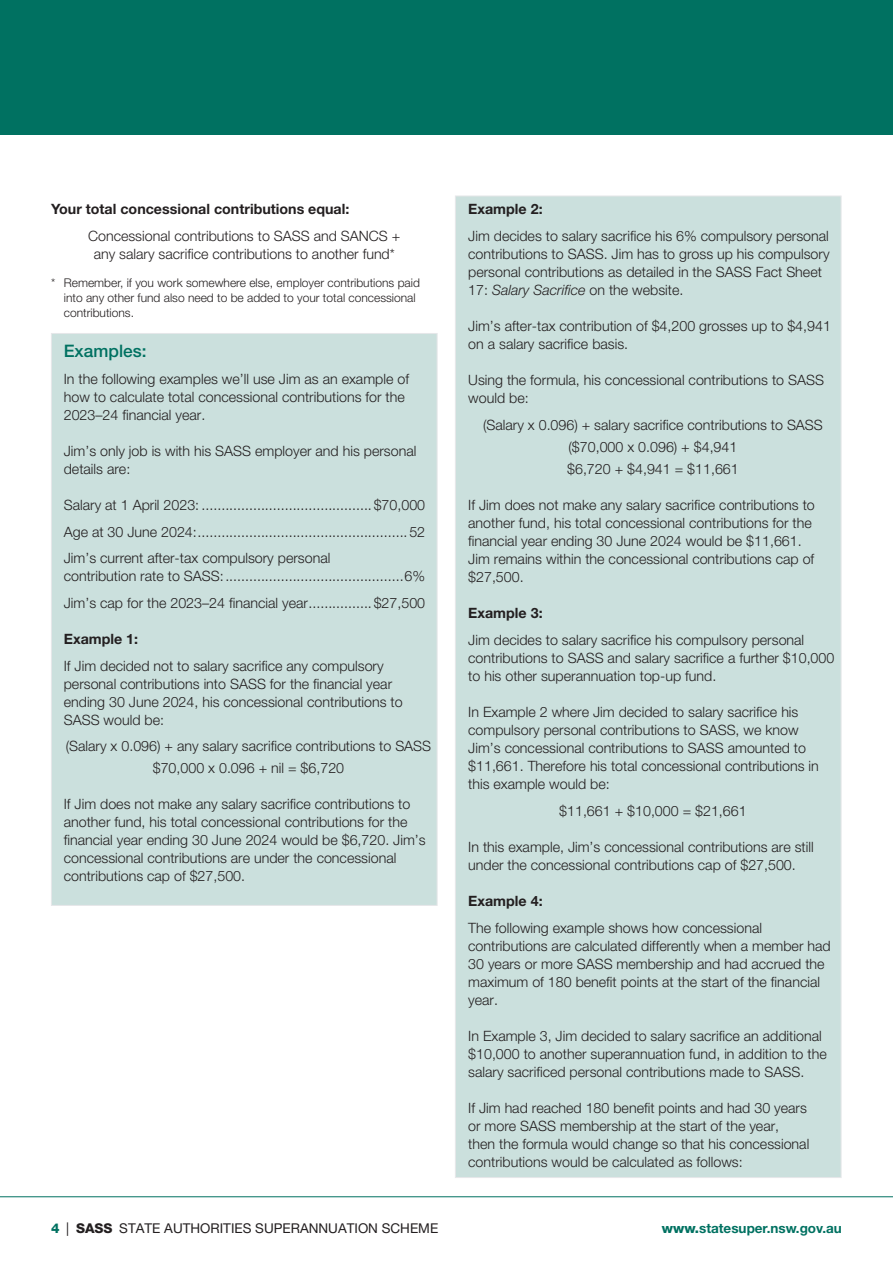
<style>
.page{position:relative;width:893px;height:1263px;background:#fff}
.page>*{position:absolute;margin:0;border:0;box-sizing:border-box;transform-origin:0 0}
.t1{font:500 17.25px "Helvetica Neue LT Pro";color:#007161}
.HEADING_JULY{font:300 14.25px/18px "Helvetica Neue LT Pro";color:#231f20}
.HEADING_JULY-2{font:700 14.25px "Helvetica Neue LT Std";color:#231f20}
.t2{font:13.5px "Helvetica Neue LT Pro";color:#231f20}
.t3{font:700 13.5px "Helvetica Neue LT Std";color:#007161}
.Note_text{font:300 12px/15px "Helvetica Neue LT Pro";color:#231f20}
.s1{font-style:italic}
.s2{font-family:"Helvetica Neue LT Std";font-weight:800;color:#007161}
.s3{font-family:"Helvetica Neue LT Std";font-weight:800}
.s4{font-weight:800}
</style>
<div class="page">
<hr style="left:0;top:1196px;width:893px;height:1px;background:#007161">
<div style="left:0;top:0;width:893px;height:135px;background:#007161"></div>
<div style="left:455px;top:196px;width:386px;height:982px;background:#cbe0dd;border:1px solid #e6e7e9"></div>
<div style="left:51px;top:333px;width:386px;height:573px;background:#cbe0dd;border:1px solid #e6e7e9"></div>
<p class="HEADING_JULY-2" style="left:51px;top:200px;width:300px">Your total concessional contributions equal:</p>
<p class="HEADING_JULY" style="left:88px;top:226px;width:314px">Concessional contributions to SASS and SANCS +</p>
<p class="HEADING_JULY" style="left:94px;top:244px;width:303px">any salary sacrifice contributions to another fund*</p>
<p class="Note_text" style="left:64px;top:275px;width:358px;text-indent:-13px">* Remember, if you work somewhere else, employer contributions paid into any other fund also need to be added to your total concessional contributions.</p>
<p class="t1" style="left:64px;top:341px;width:84px">Examples:</p>
<p class="HEADING_JULY" style="left:64px;top:370px;width:347px">In the following examples we’ll use Jim as an example of how to calculate total concessional contributions for the<br>2023–24 financial year.</p>
<p class="HEADING_JULY" style="left:64px;top:442px;width:354px">Jim’s only job is with his SASS employer and his personal details are:</p>
<p class="HEADING_JULY" style="left:64px;top:496px;width:363px">Salary at 1 April 2023: ...........................................$70,000</p>
<p class="HEADING_JULY" style="left:64px;top:522px;width:363px">Age at 30 June 2024:.....................................................52</p>
<p class="HEADING_JULY" style="left:64px;top:549px;width:268px">Jim’s current after-tax compulsory personal</p>
<p class="HEADING_JULY" style="left:64px;top:567px;width:363px">contribution rate to SASS:.............................................6%</p>
<p class="HEADING_JULY" style="left:64px;top:593px;width:363px">Jim’s cap for the 2023–24 financial year................$27,500</p>
<p class="HEADING_JULY-2" style="left:64px;top:630px;width:76px">Example 1:</p>
<p class="HEADING_JULY" style="left:64px;top:656px;width:340px">If Jim decided not to salary sacrifice any compulsory personal contributions into SASS for the financial year ending 30 June 2024, his concessional contributions to SASS would be:</p>
<p class="HEADING_JULY" style="left:66px;top:737px;width:367px">(Salary x 0.096) + any salary sacrifice contributions to SASS</p>
<p class="HEADING_JULY" style="left:153px;top:759px;width:193px">$70,000 x 0.096 + nil = $6,720</p>
<p class="HEADING_JULY" style="left:64px;top:795px;width:363px">If Jim does not make any salary sacrifice contributions to another fund, his total concessional contributions for the financial year ending 30 June 2024 would be $6,720. Jim’s concessional contributions are under the concessional contributions cap of $27,500.</p>
<p class="HEADING_JULY-2" style="left:468px;top:200px;width:76px">Example 2:</p>
<p class="HEADING_JULY" style="left:468px;top:227px;width:363px">Jim decides to salary sacrifice his 6% compulsory personal contributions to SASS. Jim has to gross up his compulsory personal contributions as detailed in the SASS Fact Sheet 17: <span class="s1">Salary Sacrifice</span> on the website.</p>
<p class="HEADING_JULY" style="left:468px;top:317px;width:364px">Jim’s after-tax contribution of $4,200 grosses up to $4,941 on a salary sacrifice basis.</p>
<p class="HEADING_JULY" style="left:468px;top:371px;width:357px">Using the formula, his concessional contributions to SASS would be:</p>
<p class="HEADING_JULY" style="left:483px;top:415px;width:341px">(Salary x 0.096) + salary sacrifice contributions to SASS</p>
<p class="HEADING_JULY" style="left:569px;top:438px;width:170px">($70,000 x 0.096) + $4,941</p>
<p class="HEADING_JULY" style="left:567px;top:460px;width:173px">$6,720 + $4,941 = $11,661</p>
<p class="HEADING_JULY" style="left:468px;top:496px;width:348px">If Jim does not make any salary sacrifice contributions to another fund, his total concessional contributions for the financial year ending 30 June 2024 would be $11,661.<br>Jim remains within the concessional contributions cap of $27,500.</p>
<p class="HEADING_JULY-2" style="left:468px;top:604px;width:76px">Example 3:</p>
<p class="HEADING_JULY" style="left:468px;top:631px;width:368px">Jim decides to salary sacrifice his compulsory personal contributions to SASS and salary sacrifice a further $10,000 to his other superannuation top-up fund.</p>
<p class="HEADING_JULY" style="left:468px;top:703px;width:352px">In Example 2 where Jim decided to salary sacrifice his compulsory personal contributions to SASS, we know Jim’s concessional contributions to SASS amounted to $11,661. Therefore his total concessional contributions in this example would be:</p>
<p class="HEADING_JULY" style="left:559px;top:801px;width:189px">$11,661 + $10,000 = $21,661</p>
<p class="HEADING_JULY" style="left:468px;top:837px;width:347px">In this example, Jim’s concessional contributions are still under the concessional contributions cap of $27,500.</p>
<p class="HEADING_JULY-2" style="left:468px;top:892px;width:76px">Example 4:</p>
<p class="HEADING_JULY" style="left:468px;top:918px;width:364px">The following example shows how concessional contributions are calculated differently when a member had 30 years or more SASS membership and had accrued the maximum of 180 benefit points at the start of the financial year.</p>
<p class="HEADING_JULY" style="left:468px;top:1026px;width:360px">In Example 3, Jim decided to salary sacrifice an additional $10,000 to another superannuation fund, in addition to the salary sacrificed personal contributions made to SASS.</p>
<p class="HEADING_JULY" style="left:468px;top:1098px;width:343px">If Jim had reached 180 benefit points and had 30 years or more SASS membership at the start of the year, then the formula would change so that his concessional contributions would be calculated as follows:</p>
<p class="t2" style="left:51px;top:1220px;width:389px"><span class="s2">4</span> | <span class="s3">SASS</span> STATE AUTHORITIES SUPERANNUATION SCHEME</p>
<p class="t3" style="left:662px;top:1220px;width:182px"><span class="s4">www.</span>statesuper.nsw.gov.au</p>
</div>
